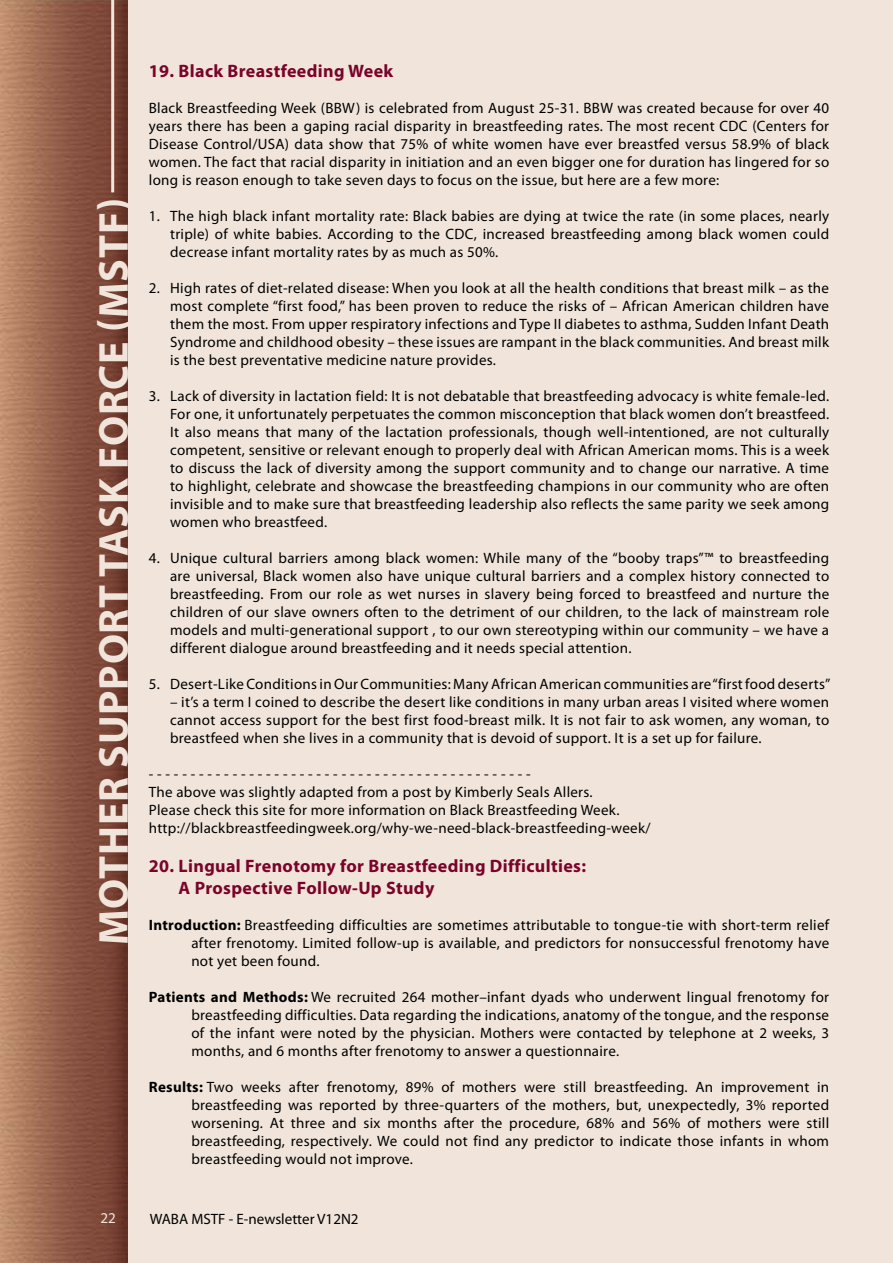
<style>
.page{position:relative;width:893px;height:1263px;background:#f1e5db}
.page>*{position:absolute;margin:0;border:0;box-sizing:border-box;transform-origin:0 0}
.t1{font:700 42px "Myriad Pro";letter-spacing:.02em;color:#f1e5db}
.t2{font:700 18px/21.6px "Myriad Pro";letter-spacing:.02em;color:#7a032a}
.t3{font:15px/18px "Myriad Pro";letter-spacing:.02em;color:#000;text-align:justify}
.t4{font:15px "Myriad Pro";color:#000}
.t5{font:15px "Myriad Pro";color:#f1e5db}
.s1{font-weight:700}
</style>
<div class="page">
<img style="left:0;top:0;width:127px;height:1263px">
<hr style="left:111px;top:0;width:3px;height:192px;background:#f1e5db">
<h1 class="t1" style="left:86px;top:945px;width:749px;rotate:-90deg">Mother Support Task Force (MSTF)</h1>
<p class="t2" style="left:149px;top:60px;width:246px">19. Black Breastfeeding Week</p>
<p class="t3" style="left:149px;top:99px;width:682px">Black Breastfeeding Week (BBW) is celebrated from August 25-31. BBW was created because for over 40 years there has been a gaping racial disparity in breastfeeding rates. The most recent CDC (Centers for Disease Control/USA) data show that 75% of white women have ever breastfed versus 58.9% of black women. The fact that racial disparity in initiation and an even bigger one for duration has lingered for so long is reason enough to take seven days to focus on the issue, but here are a few more:</p>
<p class="t3" style="left:170px;top:207px;width:661px;text-indent:-21px">1. The high black infant mortality rate: Black babies are dying at twice the rate (in some places, nearly triple) of white babies. According to the CDC, increased breastfeeding among black women could decrease infant mortality rates by as much as 50%.</p>
<p class="t3" style="left:170px;top:279px;width:661px;text-indent:-21px">2. High rates of diet-related disease: When you look at all the health conditions that breast milk – as the most complete “first food,” has been proven to reduce the risks of – African American children have them the most. From upper respiratory infections and Type II diabetes to asthma, Sudden Infant Death Syndrome and childhood obesity – these issues are rampant in the black communities. And breast milk is the best preventative medicine nature provides.</p>
<p class="t3" style="left:170px;top:387px;width:661px;text-indent:-21px">3. Lack of diversity in lactation field: It is not debatable that breastfeeding advocacy is white female-led.<br>For one, it unfortunately perpetuates the common misconception that black women don’t breastfeed.<br>It also means that many of the lactation professionals, though well-intentioned, are not culturally competent, sensitive or relevant enough to properly deal with African American moms. This is a week to discuss the lack of diversity among the support community and to change our narrative. A time to highlight, celebrate and showcase the breastfeeding champions in our community who are often invisible and to make sure that breastfeeding leadership also reflects the same parity we seek among women who breastfeed.</p>
<p class="t3" style="left:170px;top:549px;width:661px;text-indent:-21px">4. Unique cultural barriers among black women: While many of the “booby traps”™ to breastfeeding are universal, Black women also have unique cultural barriers and a complex history connected to breastfeeding. From our role as wet nurses in slavery being forced to breastfeed and nurture the children of our slave owners often to the detriment of our children, to the lack of mainstream role models and multi-generational support , to our own stereotyping within our community – we have a different dialogue around breastfeeding and it needs special attention.</p>
<p class="t3" style="left:149px;top:675px;width:683px">5. Desert-Like Conditions in Our Communities: Many African American communities are “first food deserts”</p>
<p class="t3" style="left:170px;top:693px;width:661px">– it’s a term I coined to describe the desert like conditions in many urban areas I visited where women cannot access support for the best first food-breast milk. It is not fair to ask women, any woman, to breastfeed when she lives in a community that is devoid of support. It is a set up for failure.</p>
<p class="t3" style="left:149px;top:765px;width:503px;text-align:left">- - - - - - - - - - - - - - - - - - - - - - - - - - - - - - - - - - - - - - - - - - - - - -<br>The above was slightly adapted from a post by Kimberly Seals Allers.<br>Please check this site for more information on Black Breastfeeding Week. http://blackbreastfeedingweek.org/why-we-need-black-breastfeeding-week/</p>
<p class="t2" style="left:149px;top:855px;width:439px">20. Lingual Frenotomy for Breastfeeding Difficulties:<br>A</p>
<p class="t2" style="left:195px;top:876px;width:241px">Prospective Follow-Up Study</p>
<p class="t3" style="left:191px;top:916px;width:639px;text-indent:-43px"><span class="s1">Introduction:</span> Breastfeeding difficulties are sometimes attributable to tongue-tie with short-term relief after frenotomy. Limited follow-up is available, and predictors for nonsuccessful frenotomy have not yet been found.</p>
<p class="t3" style="left:191px;top:988px;width:639px;text-indent:-43px"><span class="s1">Patients and Methods:</span> We recruited 264 mother–infant dyads who underwent lingual frenotomy for breastfeeding difficulties. Data regarding the indications, anatomy of the tongue, and the response of the infant were noted by the physician. Mothers were contacted by telephone at 2 weeks, 3 months, and 6 months after frenotomy to answer a questionnaire.</p>
<p class="t3" style="left:191px;top:1078px;width:639px;text-indent:-43px"><span class="s1">Results:</span> Two weeks after frenotomy, 89% of mothers were still breastfeeding. An improvement in breastfeeding was reported by three-quarters of the mothers, but, unexpectedly, 3% reported worsening. At three and six months after the procedure, 68% and 56% of mothers were still breastfeeding, respectively. We could not find any predictor to indicate those infants in whom breastfeeding would not improve.</p>
<p class="t5" style="left:100px;top:1209px;width:17px">22</p>
<p class="t4" style="left:150px;top:1209px;width:210px">WABA MSTF - E-newsletter V12N2</p>
</div>
